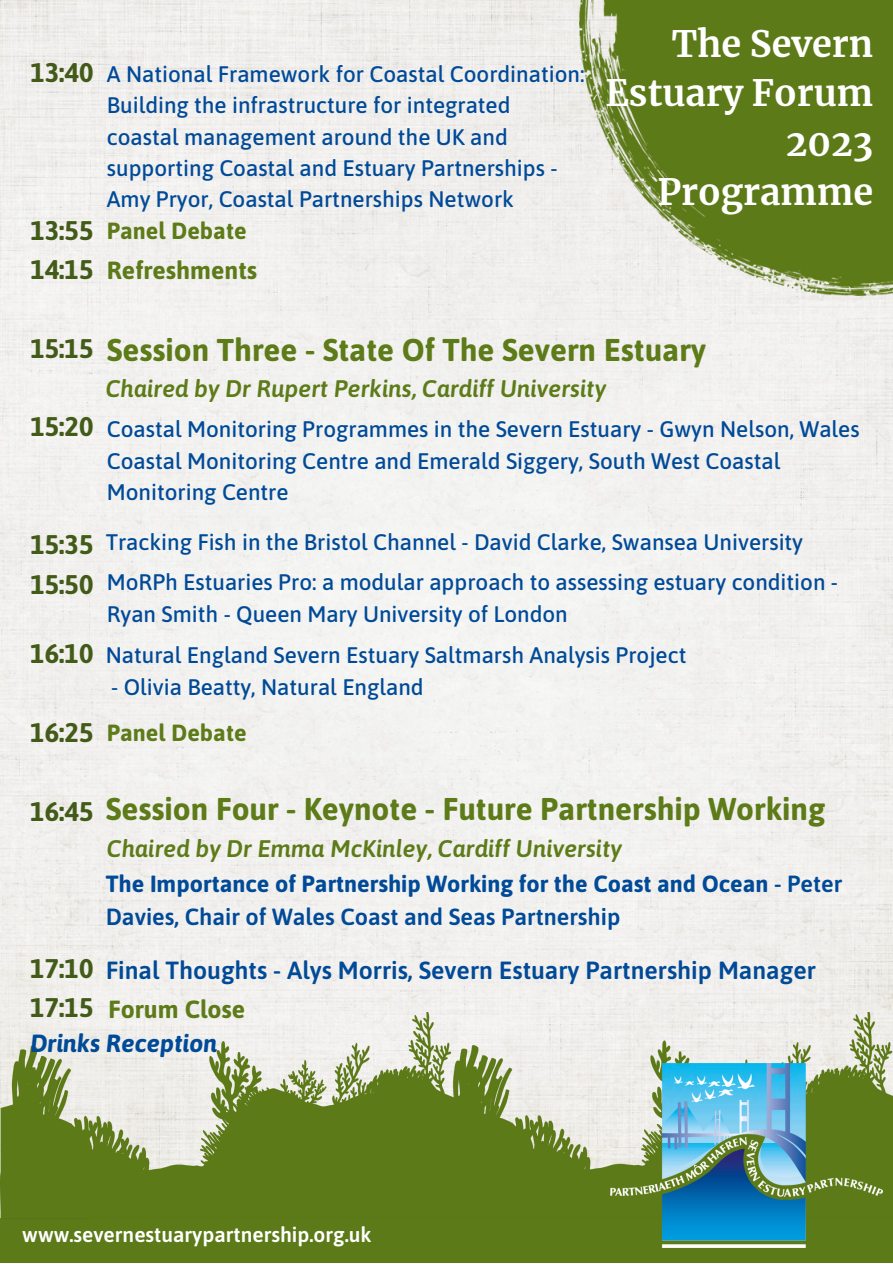
<style>
.page{position:relative;width:893px;height:1264px;background:#fff}
.page>*{position:absolute;margin:0;border:0;box-sizing:border-box;transform-origin:0 0}
.t1{font:700 36px/49.5px "Merriweather";color:#fff;text-align:right}
.t2{font:700 31.5px "Asap";color:#5d7b18}
.t3{font:700 27px "Asap";color:#435b19}
.t4{font:600 24.75px "Asap";color:#004a98}
.t5{font:700 24.75px "Asap";color:#5d7b18}
.t6{font:italic 700 24.75px "Asap";color:#004a98}
.t7{font:italic 600 24px "Asap";color:#5d7b18}
.t8{font:700 23.4px/32.5px "Asap";color:#004a98}
.t9{font:700 23.4px "Asap";color:#5d7b18}
.t10{font:500 22.5px/31.5px "Asap";color:#004a98}
.t11{font:600 21px "Asap";color:#fff}
.s1{font-weight:600}
</style>
<div class="page">
<div style="left:0;top:0;width:892px;height:1012px;background:#f2f1ee"></div>
<img style="left:0;top:1012px;width:892px;height:203px">
<div style="left:0;top:1215px;width:892px;height:47px;background:#5c7a18"></div>
<img style="left:610px;top:1063px;width:272px;height:184px">
<img style="left:579px;top:0;width:313px;height:295px">
<p class="t3" style="left:30px;top:57px;width:65px">13:40</p>
<p class="t3" style="left:30px;top:214px;width:65px">13:55</p>
<p class="t3" style="left:30px;top:254px;width:65px">14:15</p>
<p class="t10" style="left:107px;top:58px;width:479px">A National Framework for Coastal Coordination:<br>Building the infrastructure for integrated coastal management around the UK and supporting Coastal and Estuary Partnerships - Amy Pryor, Coastal Partnerships Network</p>
<p class="t9" style="left:107px;top:217px;width:141px">Panel Debate</p>
<p class="t5" style="left:107px;top:256px;width:152px">Refreshments</p>
<p class="t1" style="left:605px;top:19px;width:269px">The Severn<br>Estuary Forum<br>2023<br>Programme</p>
<p class="t3" style="left:30px;top:332px;width:65px">15:15</p>
<p class="t3" style="left:30px;top:411px;width:65px">15:20</p>
<p class="t3" style="left:30px;top:529px;width:65px">15:35</p>
<p class="t3" style="left:30px;top:568px;width:65px">15:50</p>
<p class="t3" style="left:30px;top:638px;width:65px">16:10</p>
<p class="t3" style="left:30px;top:716px;width:65px">16:25</p>
<p class="t2" style="left:107px;top:331px;width:600px">Session Three - State Of The Severn Estuary</p>
<p class="t7" style="left:106px;top:374px;width:502px">Chaired by Dr Rupert Perkins, Cardiff University</p>
<p class="t10" style="left:107px;top:413px;width:754px">Coastal Monitoring Programmes in the Severn Estuary - Gwyn Nelson, Wales<br>Coastal Monitoring Centre and Emerald Siggery, South West Coastal<br>Monitoring Centre</p>
<p class="t10" style="left:106px;top:526px;width:698px">Tracking Fish in the Bristol Channel - David Clarke, Swansea University</p>
<p class="t10" style="left:107px;top:566px;width:732px">MoRPh Estuaries Pro: a modular approach to assessing estuary condition -<br>Ryan Smith - Queen Mary University of London</p>
<p class="t10" style="left:106px;top:639px;width:582px">Natural England Severn Estuary Saltmarsh Analysis Project</p>
<p class="t10" style="left:111px;top:671px;width:314px">- Olivia Beatty, Natural England</p>
<p class="t9" style="left:107px;top:719px;width:141px">Panel Debate</p>
<p class="t3" style="left:30px;top:795px;width:65px">16:45</p>
<p class="t3" style="left:30px;top:952px;width:65px">17:10</p>
<p class="t3" style="left:30px;top:992px;width:65px">17:15</p>
<p class="t2" style="left:106px;top:790px;width:721px">Session Four - Keynote - Future Partnership Working</p>
<p class="t7" style="left:107px;top:835px;width:516px">Chaired by Dr Emma McKinley, Cardiff University</p>
<p class="t8" style="left:106px;top:867px;width:738px">The Importance of Partnership Working for the Coast and Ocean <span class="s1">- Peter<br>Davies, Chair of Wales Coast and Seas Partnership</span></p>
<p class="t4" style="left:106px;top:955px;width:711px">Final Thoughts - Alys Morris, Severn Estuary Partnership Manager</p>
<p class="t5" style="left:108px;top:994px;width:138px">Forum Close</p>
<p class="t6" style="left:30px;top:1028px;width:188px">Drinks Reception</p>
<p class="t11" style="left:22px;top:1222px;width:350px">www.severnestuarypartnership.org.uk</p>
</div>
